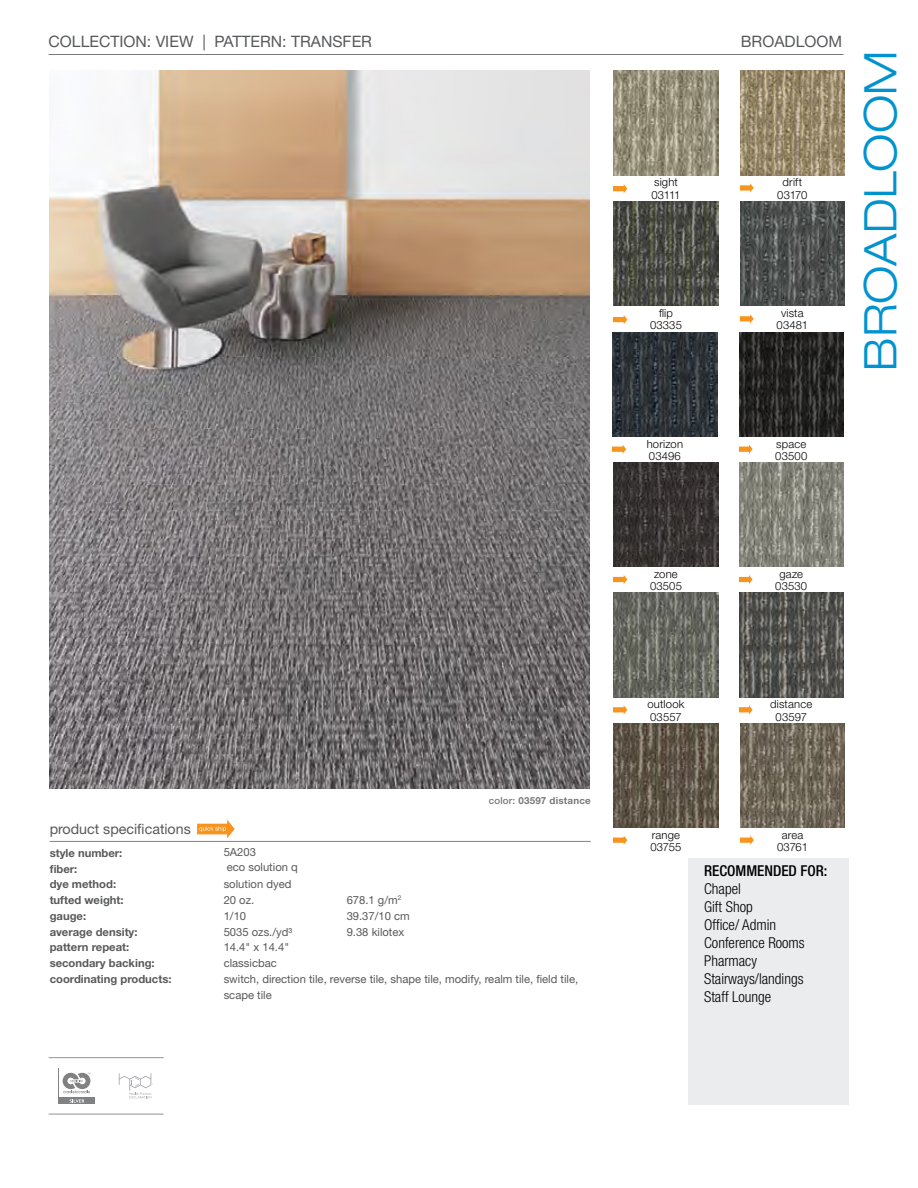
<style>
.page{position:relative;width:918px;height:1188px;background:#fff}
.page>*{position:absolute;margin:0;border:0;box-sizing:border-box;transform-origin:0 0}
.t1{font:300 expanded 45px "Helvetica Neue LT Std";color:#0093d0}
.t2{font:15.75px "Helvetica Neue LT";color:#58595b}
.t3{font:300 condensed 15px/18px "Helvetica Neue LT Std";color:#000}
.t4{font:14.25px "Helvetica Neue LT";color:#58595b}
.t5{font:11.25px/15.8px "Helvetica Neue LT";color:#58595b}
.t6{font:300 11.25px/12.3px "Helvetica Neue LT";letter-spacing:.015em;color:#000;text-align:center}
.t7{font:700 11.25px/15.8px "Helvetica Neue LT";color:#58595b}
.t8{font:700 9.75px "Helvetica Neue LT";letter-spacing:.02em;color:#77787b}
.s1{font-weight:500}
</style>
<div class="page">
<hr style="left:49px;top:54px;width:794px;height:1px;background:#77787b">
<img style="left:49px;top:71px;width:540px;height:717px">
<hr style="left:50px;top:841px;width:541px;height:1px;background:#808285">
<img style="left:614px;top:71px;width:104px;height:104px">
<img style="left:740px;top:723px;width:105px;height:104px">
<img style="left:739px;top:462px;width:104px;height:105px">
<img style="left:739px;top:593px;width:104px;height:104px">
<img style="left:614px;top:201px;width:104px;height:105px">
<img style="left:613px;top:332px;width:104px;height:104px">
<img style="left:740px;top:71px;width:105px;height:104px">
<img style="left:614px;top:723px;width:104px;height:104px">
<img style="left:614px;top:593px;width:104px;height:104px">
<img style="left:614px;top:462px;width:104px;height:105px">
<img style="left:740px;top:201px;width:105px;height:105px">
<img style="left:739px;top:332px;width:104px;height:104px">
<svg style="left:740px;top:183px;width:14px;height:10px"></svg>
<svg style="left:740px;top:836px;width:14px;height:9px"></svg>
<svg style="left:614px;top:836px;width:13px;height:9px"></svg>
<svg style="left:739px;top:575px;width:14px;height:9px"></svg>
<svg style="left:614px;top:705px;width:13px;height:9px"></svg>
<svg style="left:739px;top:705px;width:14px;height:9px"></svg>
<svg style="left:614px;top:575px;width:13px;height:9px"></svg>
<svg style="left:614px;top:184px;width:13px;height:9px"></svg>
<svg style="left:740px;top:314px;width:14px;height:9px"></svg>
<svg style="left:613px;top:445px;width:13px;height:9px"></svg>
<svg style="left:739px;top:445px;width:14px;height:9px"></svg>
<svg style="left:614px;top:315px;width:13px;height:9px"></svg>
<svg style="left:197px;top:820px;width:38px;height:18px"></svg>
<div style="left:58px;top:1098px;width:37px;height:6px;background:#808184"></div>
<svg style="left:58px;top:1068px;width:37px;height:30px"></svg>
<div style="left:59px;top:1068px;width:35px;height:29px;background:#fff"></div>
<svg style="left:70px;top:1099px;width:14px;height:4px"></svg>
<svg style="left:63px;top:1073px;width:27px;height:20px"></svg>
<svg style="left:119px;top:1073px;width:34px;height:25px"></svg>
<hr style="left:49px;top:1057px;width:115px;height:1px;background:#58595b">
<hr style="left:49px;top:1114px;width:115px;height:1px;background:#58595b">
<div style="left:688px;top:858px;width:161px;height:247px;background:#ebeced"></div>
<p class="t2" style="left:49px;top:32px;width:325px">COLLECTION: VIEW | PATTERN: TRANSFER</p>
<p class="t2" style="left:741px;top:32px;width:103px">BROADLOOM</p>
<p class="t6" style="left:651px;top:176px;width:31px;text-align:left">sight<br>03111</p>
<p class="t6" style="left:650px;top:306px;width:33px">flip<br>03335</p>
<p class="t6" style="left:777px;top:176px;width:32px">drift<br>03170</p>
<p class="t6" style="left:777px;top:306px;width:33px">vista<br>03481</p>
<p class="t1" style="left:854px;top:371px;width:322px;rotate:-90deg">BROADLOOM</p>
<p class="t6" style="left:647px;top:437px;width:38px;text-align:left">horizon<br>03496</p>
<p class="t6" style="left:775px;top:437px;width:34px;text-align:left">space<br>03500</p>
<p class="t4" style="left:50px;top:821px;width:143px">product specifications</p>
<p class="t7" style="left:50px;top:845px;width:75px">style number: fiber:<br>dye method: tufted weight:</p>
<p class="t5" style="left:224px;top:844px;width:76px">5A203<br>eco solution q solution dyed</p>
<p class="t5" style="left:224px;top:892px;width:32px">20 oz.</p>
<p class="t5" style="left:347px;top:892px;width:56px">678.1 g/m<sup>2</sup></p>
<p class="t8" style="left:489px;top:795px;width:104px"><span class="s1">color:</span> 03597 distance</p>
<p class="t7" style="left:50px;top:908px;width:38px">gauge:</p>
<p class="t5" style="left:224px;top:908px;width:24px">1/10</p>
<p class="t5" style="left:347px;top:908px;width:65px">39.37/10 cm</p>
<p class="t7" style="left:50px;top:923px;width:89px">average density:</p>
<p class="t5" style="left:224px;top:924px;width:70px">5035 ozs./yd³</p>
<p class="t5" style="left:347px;top:924px;width:59px">9.38 kilotex</p>
<p class="t7" style="left:50px;top:939px;width:81px">pattern repeat:</p>
<p class="t5" style="left:224px;top:939px;width:67px">14.4" x 14.4"</p>
<p class="t7" style="left:50px;top:955px;width:106px">secondary backing:</p>
<p class="t5" style="left:224px;top:955px;width:55px">classicbac</p>
<p class="t7" style="left:50px;top:971px;width:123px">coordinating products:</p>
<p class="t5" style="left:224px;top:971px;width:356px">switch, direction tile, reverse tile, shape tile, modify, realm tile, field tile, scape tile</p>
<p class="t6" style="left:650px;top:568px;width:33px">zone<br>03505</p>
<p class="t6" style="left:648px;top:698px;width:38px;text-align:left">outlook<br>03557</p>
<p class="t6" style="left:775px;top:568px;width:33px">gaze<br>03530</p>
<p class="t6" style="left:770px;top:698px;width:44px">distance<br>03597</p>
<p class="t6" style="left:650px;top:828px;width:33px;text-align:left">range<br>03755</p>
<p class="t6" style="left:777px;top:828px;width:32px">area<br>03761</p>
<p class="t3" style="left:704px;top:862px;width:125px"><span class="s1">RECOMMENDED FOR:<br></span>Chapel<br>Gift Shop<br>Office/ Admin<br>Conference Rooms<br>Pharmacy<br>Stairways/landings<br>Staff Lounge</p>
</div>
